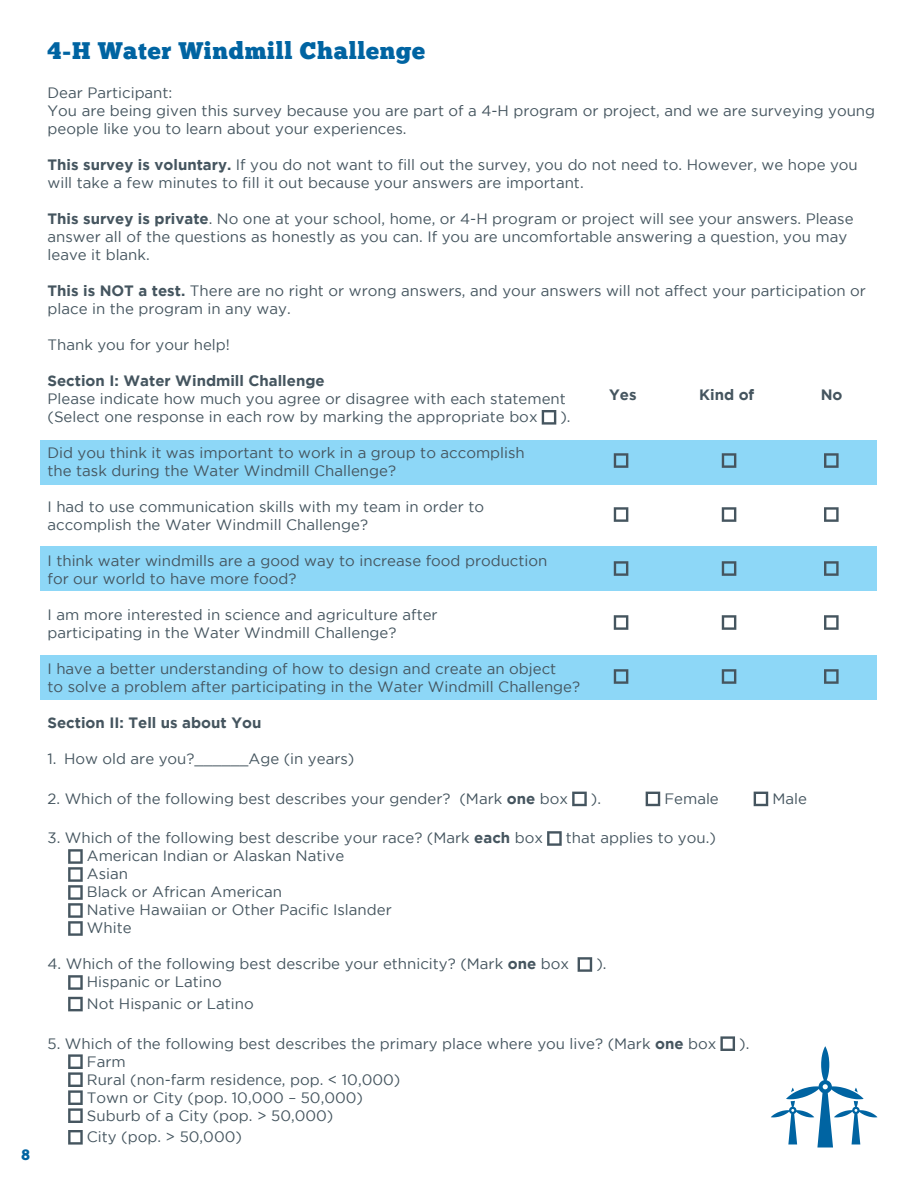
<style>
.page{position:relative;width:918px;height:1188px;background:#fff}
.page>*{position:absolute;margin:0;border:0;box-sizing:border-box;transform-origin:0 0}
.t1{font:700 64.5px "Verdana";color:#45555f}
.t2{font:24px "Chunk Five";letter-spacing:.03em;color:#0064a2}
.t3{font:15px/18px "Gotham";color:#45555f}
.t4{font:700 15px "Gotham";color:#45555f}
.t5{font:15px "Chunk Five";color:#0064a2}
.s1{font-weight:700}
</style>
<div class="page">
<div style="left:40px;top:440px;width:838px;height:44px;background:#8dd7f7"></div>
<div style="left:40px;top:547px;width:838px;height:44px;background:#8dd7f7"></div>
<div style="left:40px;top:655px;width:838px;height:45px;background:#8dd7f7"></div>
<svg style="left:771px;top:1046px;width:107px;height:102px"></svg>
<p class="t5" style="left:22px;top:1146px;width:10px">8</p>
<p class="t2" style="left:48px;top:36px;width:379px">4-H Water Windmill Challenge</p>
<p class="t3" style="left:48px;top:84px;width:126px">Dear Participant:</p>
<p class="t3" style="left:48px;top:102px;width:829px">You are being given this survey because you are part of a 4-H program or project, and we are surveying young people like you to learn about your experiences.</p>
<p class="t3" style="left:48px;top:156px;width:812px"><span class="s1">This survey is voluntary.</span> If you do not want to fill out the survey, you do not need to. However, we hope you will take a few minutes to fill it out because your answers are important.</p>
<p class="t3" style="left:48px;top:210px;width:808px"><span class="s1">This survey is private</span>. No one at your school, home, or 4-H program or project will see your answers. Please answer all of the questions as honestly as you can. If you are uncomfortable answering a question, you may leave it blank.</p>
<p class="t3" style="left:48px;top:282px;width:820px"><span class="s1">This is NOT a test.</span> There are no right or wrong answers, and your answers will not affect your participation or place in the program in any way.</p>
<p class="t3" style="left:48px;top:336px;width:184px">Thank you for your help!</p>
<p class="t4" style="left:48px;top:372px;width:279px">Section I: Water Windmill Challenge</p>
<p class="t3" style="left:48px;top:390px;width:520px">Please indicate how much you agree or disagree with each statement (Select one response in each row by marking the appropriate box</p>
<p class="t4" style="left:609px;top:386px;width:29px">Yes</p>
<p class="t4" style="left:699px;top:386px;width:57px">Kind of</p>
<p class="t4" style="left:821px;top:386px;width:23px">No</p>
<p class="t1" style="left:538px;top:369px;width:24px">▫</p>
<p class="t3" style="left:560px;top:408px;width:12px">).</p>
<p class="t3" style="left:48px;top:444px;width:479px">Did you think it was important to work in a group to accomplish the task during the Water Windmill Challenge?</p>
<p class="t3" style="left:48px;top:498px;width:438px">I had to use communication skills with my team in order to accomplish the Water Windmill Challenge?</p>
<p class="t3" style="left:48px;top:552px;width:501px">I think water windmills are a good way to increase food production for our world to have more food?</p>
<p class="t3" style="left:48px;top:606px;width:392px">I am more interested in science and agriculture after participating in the Water Windmill Challenge?</p>
<p class="t3" style="left:48px;top:660px;width:534px">I have a better understanding of how to design and create an object<br>to solve a problem after participating in the Water Windmill Challenge?</p>
<p class="t4" style="left:48px;top:714px;width:215px">Section II: Tell us about You</p>
<p class="t3" style="left:48px;top:750px;width:308px">1. How old are you?______Age (in years)</p>
<p class="t3" style="left:48px;top:789px;width:522px">2. Which of the following best describes your gender? (Mark <span class="s1">one</span> box</p>
<p class="t1" style="left:568px;top:751px;width:24px">▫</p>
<p class="t3" style="left:591px;top:789px;width:12px">).</p>
<p class="t1" style="left:642px;top:751px;width:24px">▫</p>
<p class="t3" style="left:664px;top:789px;width:56px">Female</p>
<p class="t1" style="left:750px;top:751px;width:24px">▫</p>
<p class="t3" style="left:772px;top:789px;width:36px">Male</p>
<p class="t3" style="left:48px;top:829px;width:497px">3. Which of the following best describe your race? (Mark <span class="s1">each</span> box</p>
<p class="t1" style="left:543px;top:791px;width:24px">▫</p>
<p class="t3" style="left:566px;top:829px;width:152px">that applies to you.)</p>
<p class="t1" style="left:64px;top:809px;width:24px">▫</p>
<p class="t3" style="left:87px;top:847px;width:259px">American Indian or Alaskan Native</p>
<p class="t1" style="left:64px;top:827px;width:24px">▫</p>
<p class="t3" style="left:87px;top:865px;width:43px">Asian</p>
<p class="t1" style="left:64px;top:845px;width:24px">▫</p>
<p class="t3" style="left:87px;top:883px;width:197px">Black or African American</p>
<p class="t1" style="left:64px;top:863px;width:24px">▫</p>
<p class="t3" style="left:87px;top:901px;width:306px">Native Hawaiian or Other Pacific Islander</p>
<p class="t1" style="left:64px;top:881px;width:24px">▫</p>
<p class="t3" style="left:87px;top:919px;width:46px">White</p>
<p class="t3" style="left:48px;top:955px;width:523px">4. Which of the following best describe your ethnicity? (Mark <span class="s1">one</span> box</p>
<p class="t1" style="left:573px;top:917px;width:24px">▫</p>
<p class="t3" style="left:596px;top:955px;width:12px">).</p>
<p class="t1" style="left:64px;top:935px;width:24px">▫</p>
<p class="t3" style="left:87px;top:973px;width:136px">Hispanic or Latino</p>
<p class="t1" style="left:64px;top:956px;width:24px">▫</p>
<p class="t3" style="left:87px;top:994px;width:168px">Not Hispanic or Latino</p>
<p class="t3" style="left:48px;top:1034px;width:670px">5. Which of the following best describes the primary place where you live? (Mark <span class="s1">one</span> box</p>
<p class="t1" style="left:716px;top:996px;width:24px">▫</p>
<p class="t3" style="left:739px;top:1034px;width:12px">).</p>
<p class="t1" style="left:64px;top:1014px;width:24px">▫</p>
<p class="t3" style="left:87px;top:1052px;width:40px">Farm</p>
<p class="t1" style="left:64px;top:1032px;width:24px">▫</p>
<p class="t3" style="left:87px;top:1070px;width:315px">Rural (non-farm residence, pop. &lt; 10,000)</p>
<p class="t1" style="left:64px;top:1050px;width:24px">▫</p>
<p class="t3" style="left:87px;top:1088px;width:278px">Town or City (pop. 10,000 – 50,000)</p>
<p class="t1" style="left:64px;top:1068px;width:24px">▫</p>
<p class="t3" style="left:87px;top:1106px;width:248px">Suburb of a City (pop. &gt; 50,000)</p>
<p class="t1" style="left:64px;top:1089px;width:24px">▫</p>
<p class="t3" style="left:87px;top:1128px;width:157px">City (pop. &gt; 50,000)</p>
<p class="t1" style="left:610px;top:413px;width:24px">▫</p>
<p class="t1" style="left:718px;top:413px;width:127px">▫ ▫</p>
<p class="t1" style="left:610px;top:467px;width:24px">▫</p>
<p class="t1" style="left:718px;top:467px;width:127px">▫ ▫</p>
<p class="t1" style="left:610px;top:521px;width:24px">▫</p>
<p class="t1" style="left:718px;top:521px;width:127px">▫ ▫</p>
<p class="t1" style="left:610px;top:575px;width:24px">▫</p>
<p class="t1" style="left:718px;top:575px;width:127px">▫ ▫</p>
<p class="t1" style="left:610px;top:629px;width:24px">▫</p>
<p class="t1" style="left:718px;top:629px;width:127px">▫ ▫</p>
</div>
